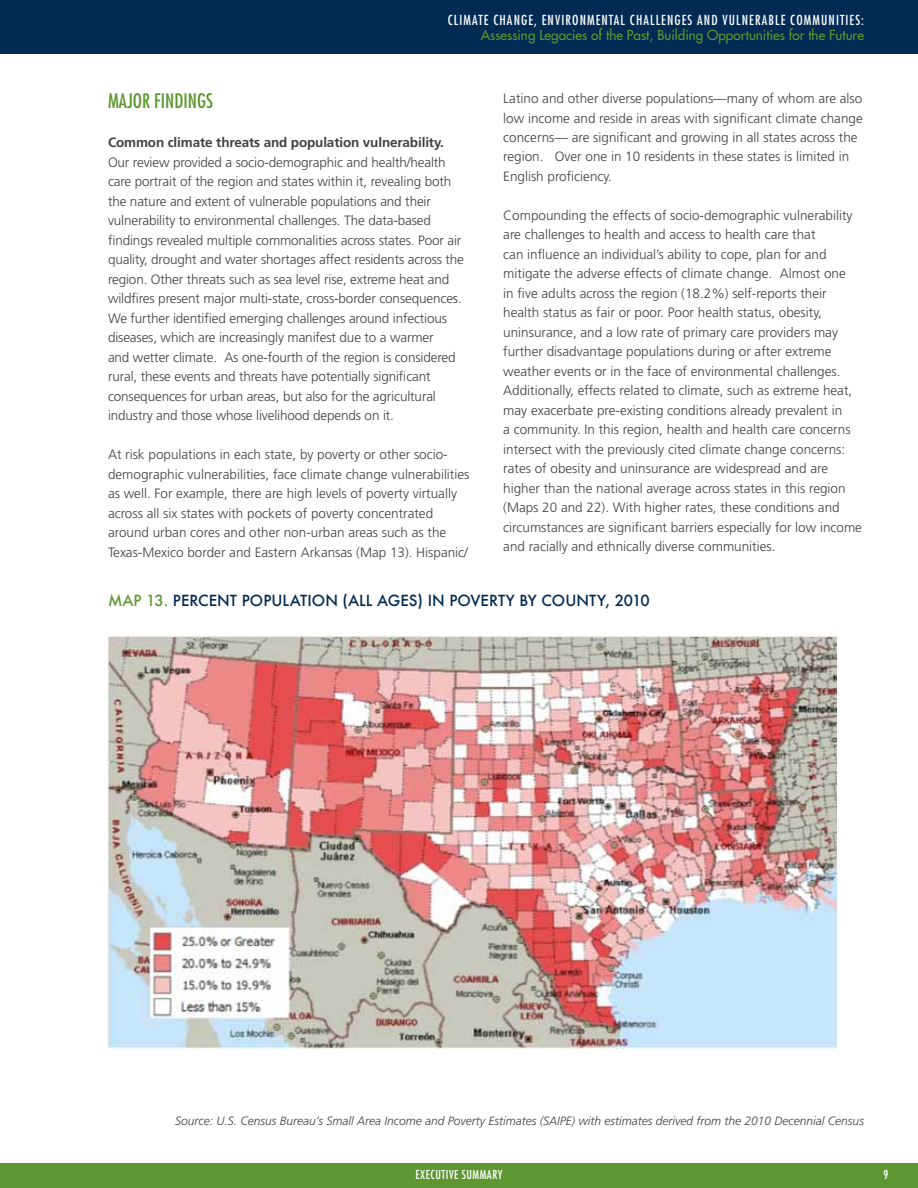
<style>
.page{position:relative;width:918px;height:1188px;background:#fff}
.page>*{position:absolute;margin:0;border:0;box-sizing:border-box;transform-origin:0 0}
.t1{font:condensed 19.5px "Futura";color:#5e9732}
.t2{font:500 15px "Futura";color:#002b54}
.t3{font:300 13.5px/19.5px "Frutiger";color:#414042}
.t4{font:condensed 13.5px "Futura";letter-spacing:.08em;color:#fff}
.t5{font:13.5px "Futura";color:#5e9732}
.t6{font:700 13.5px "Frutiger";letter-spacing:-.01em;color:#414042}
.t7{font:italic 300 12px "Frutiger";color:#414042}
.t8{font:condensed 12px "Futura";color:#fff}
.s1{color:#5e9732}
</style>
<div class="page">
<div style="left:0;top:0;width:918px;height:54px;background:#002b54"></div>
<div style="left:0;top:1163px;width:918px;height:25px;background:#5e9732"></div>
<img style="left:107px;top:636px;width:729px;height:412px">
<p class="t4" style="left:448px;top:12px;width:418px">CLIMATE CHANGE, ENVIRONMENTAL CHALLENGES AND VULNERABLE COMMUNITIES:</p>
<p class="t5" style="left:481px;top:26px;width:385px">Assessing Legacies of the Past, Building Opportunities for the Future</p>
<p class="t3" style="left:503px;top:89px;width:361px">Latino and other diverse populations—many of whom are also low income and reside in areas with significant climate change concerns— are significant and growing in all states across the region. Over one in 10 residents in these states is limited in English proficiency.</p>
<p class="t3" style="left:503px;top:206px;width:360px">Compounding the effects of socio-demographic vulnerability are challenges to health and access to health care that<br>can influence an individual’s ability to cope, plan for and mitigate the adverse effects of climate change. Almost one<br>in five adults across the region (18.2%) self-reports their health status as fair or poor. Poor health status, obesity, uninsurance, and a low rate of primary care providers may further disadvantage populations during or after extreme weather events or in the face of environmental challenges.<br>Additionally, effects related to climate, such as extreme heat, may exacerbate pre-existing conditions already prevalent in<br>a community. In this region, health and health care concerns intersect with the previously cited climate change concerns: rates of obesity and uninsurance are widespread and are higher than the national average across states in this region (Maps 20 and 22). With higher rates, these conditions and circumstances are significant barriers especially for low income and racially and ethnically diverse communities.</p>
<p class="t2" style="left:108px;top:591px;width:543px"><span class="s1">MAP 13.</span> PERCENT POPULATION (ALL AGES) IN POVERTY BY COUNTY, 2010</p>
<h1 class="t1" style="left:108px;top:89px;width:55px">MAJOR FINDINGS</h1>
<p class="t6" style="left:108px;top:135px;width:337px">Common climate threats and population vulnerability.</p>
<p class="t3" style="left:108px;top:153px;width:358px">Our review provided a socio-demographic and health/health care portrait of the region and states within it, revealing both the nature and extent of vulnerable populations and their vulnerability to environmental challenges. The data-based findings revealed multiple commonalities across states. Poor air quality, drought and water shortages affect residents across the region. Other threats such as sea level rise, extreme heat and wildfires present major multi-state, cross-border consequences.<br>We further identified emerging challenges around infectious diseases, which are increasingly manifest due to a warmer<br>and wetter climate. As one-fourth of the region is considered rural, these events and threats have potentially significant consequences for urban areas, but also for the agricultural industry and those whose livelihood depends on it.</p>
<p class="t3" style="left:108px;top:445px;width:363px">At risk populations in each state, by poverty or other socio&shy;demographic vulnerabilities, face climate change vulnerabilities as well. For example, there are high levels of poverty virtually across all six states with pockets of poverty concentrated around urban cores and other non-urban areas such as the Texas-Mexico border and Eastern Arkansas (Map 13). Hispanic/</p>
<p class="t7" style="left:175px;top:1114px;width:690px">Source: U.S. Census Bureau’s Small Area Income and Poverty Estimates (SAIPE) with estimates derived from the 2010 Decennial Census</p>
<p class="t8" style="left:416px;top:1168px;width:26px">EXECUTIVE</p>
<p class="t8" style="left:462px;top:1168px;width:7px">SUMMAR</p>
<p class="t8" style="left:498px;top:1168px;width:6px">Y</p>
<p class="t8" style="left:884px;top:1168px;width:6px">9</p>
</div>
